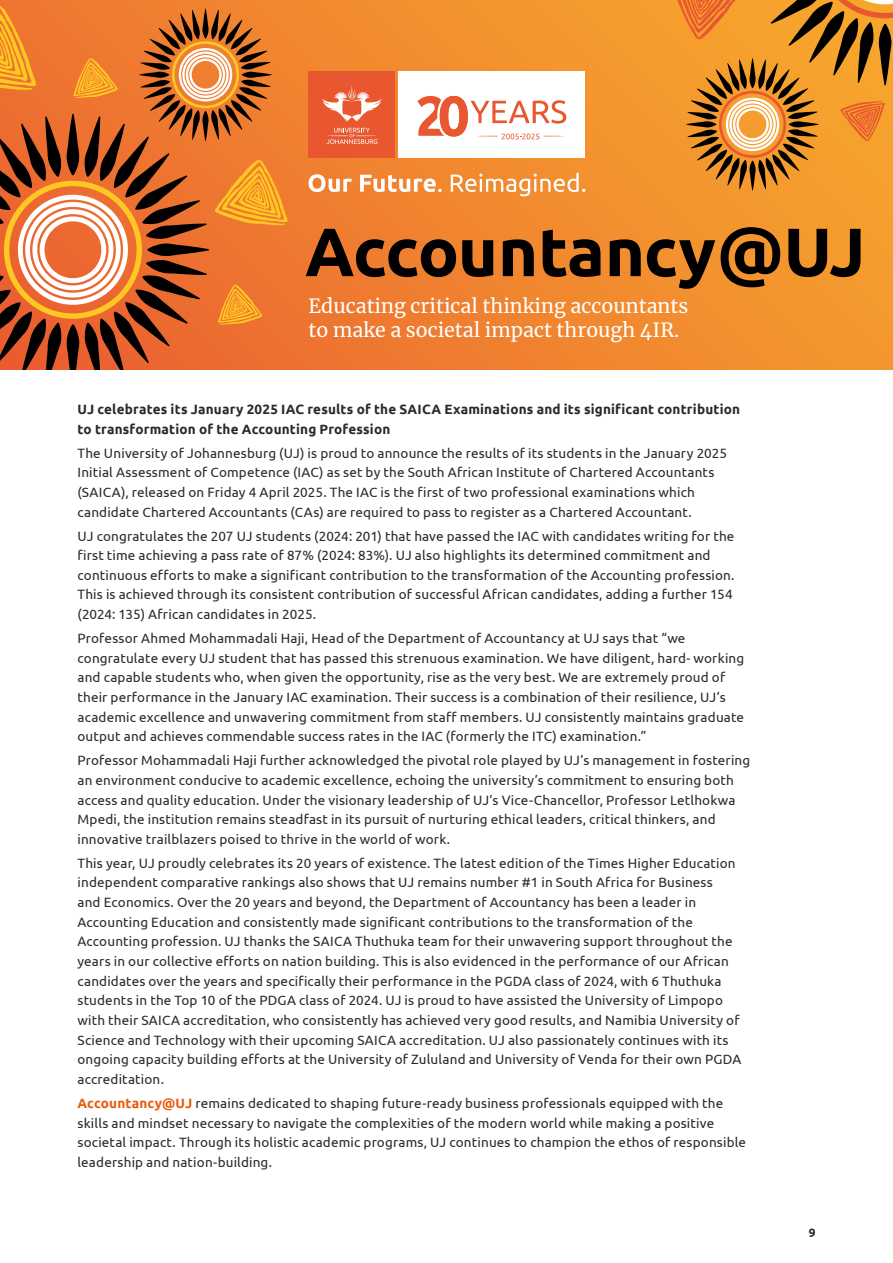
<style>
.page{position:relative;width:893px;height:1263px;background:#fff}
.page>*{position:absolute;margin:0;border:0;box-sizing:border-box;transform-origin:0 0}
.t1{font:19.5px/24.3px "Merriweather";color:#fff}
.t2{font:13.5px/19.6px "Ubuntu";letter-spacing:.01em;color:#292b2a}
.t3{font:700 13.5px/19.6px "Ubuntu";letter-spacing:.015em;color:#292b2a}
.t4{font:700 12px "Ubuntu";color:#292b2a}
.s1{font-weight:700;color:#ea5b0b}
</style>
<div class="page">
<svg style="left:0;top:0;width:893px;height:369px;background:#e07f32"></svg>
<svg style="left:306px;top:227px;width:554px;height:62px;background:#9d5a1e"></svg>
<div style="left:309px;top:71px;width:86px;height:87px;background:#e95730"></div>
<svg style="left:322px;top:85px;width:59px;height:37px"></svg>
<svg style="left:326px;top:128px;width:51px;height:16px"></svg>
<div style="left:399px;top:71px;width:186px;height:87px;background:#fff"></div>
<svg style="left:417px;top:96px;width:149px;height:43px"></svg>
<svg style="left:451px;top:173px;width:134px;height:23px"></svg>
<svg style="left:309px;top:174px;width:43px;height:18px"></svg>
<svg style="left:360px;top:175px;width:82px;height:17px"></svg>
<svg style="left:670px;top:0;width:223px;height:190px;background:#cf852c"></svg>
<h1 class="t1" style="left:309px;top:293px;width:381px">Educating critical thinking accountants to make a societal impact through 4IR.</h1>
<p class="t3" style="left:78px;top:399px;width:664px">UJ celebrates its January 2025 IAC results of the SAICA Examinations and its significant contribution to transformation of the Accounting Profession</p>
<p class="t2" style="left:78px;top:443px;width:651px">The University of Johannesburg (UJ) is proud to announce the results of its students in the January 2025<br>Initial Assessment of Competence (IAC) as set by the South African Institute of Chartered Accountants (SAICA), released on Friday 4 April 2025. The IAC is the first of two professional examinations which candidate Chartered Accountants (CAs) are required to pass to register as a Chartered Accountant.</p>
<p class="t2" style="left:78px;top:525px;width:659px">UJ congratulates the 207 UJ students (2024: 201) that have passed the IAC with candidates writing for the first time achieving a pass rate of 87% (2024: 83%). UJ also highlights its determined commitment and continuous efforts to make a significant contribution to the transformation of the Accounting profession.<br>This is achieved through its consistent contribution of successful African candidates, adding a further 154 (2024: 135) African candidates in 2025.</p>
<p class="t2" style="left:78px;top:628px;width:668px">Professor Ahmed Mohammadali Haji, Head of the Department of Accountancy at UJ says that “we congratulate every UJ student that has passed this strenuous examination. We have diligent, hard- working and capable students who, when given the opportunity, rise as the very best. We are extremely proud of their performance in the January IAC examination. Their success is a combination of their resilience, UJ’s academic excellence and unwavering commitment from staff members. UJ consistently maintains graduate output and achieves commendable success rates in the IAC (formerly the ITC) examination.”</p>
<p class="t2" style="left:78px;top:750px;width:674px">Professor Mohammadali Haji further acknowledged the pivotal role played by UJ’s management in fostering an environment conducive to academic excellence, echoing the university’s commitment to ensuring both access and quality education. Under the visionary leadership of UJ’s Vice-Chancellor, Professor Letlhokwa Mpedi, the institution remains steadfast in its pursuit of nurturing ethical leaders, critical thinkers, and innovative trailblazers poised to thrive in the world of work.</p>
<p class="t2" style="left:78px;top:853px;width:665px">This year, UJ proudly celebrates its 20 years of existence. The latest edition of the Times Higher Education independent comparative rankings also shows that UJ remains number #1 in South Africa for Business<br>and Economics. Over the 20 years and beyond, the Department of Accountancy has been a leader in Accounting Education and consistently made significant contributions to the transformation of the Accounting profession. UJ thanks the SAICA Thuthuka team for their unwavering support throughout the years in our collective efforts on nation building. This is also evidenced in the performance of our African candidates over the years and specifically their performance in the PGDA class of 2024, with 6 Thuthuka students in the Top 10 of the PDGA class of 2024. UJ is proud to have assisted the University of Limpopo with their SAICA accreditation, who consistently has achieved very good results, and Namibia University of Science and Technology with their upcoming SAICA accreditation. UJ also passionately continues with its ongoing capacity building efforts at the University of Zululand and University of Venda for their own PGDA accreditation.</p>
<p class="t2" style="left:78px;top:1093px;width:670px"><span class="s1">Accountancy@UJ</span> remains dedicated to shaping future-ready business professionals equipped with the skills and mindset necessary to navigate the complexities of the modern world while making a positive societal impact. Through its holistic academic programs, UJ continues to champion the ethos of responsible leadership and nation-building.</p>
<p class="t4" style="left:809px;top:1226px;width:8px">9</p>
</div>
